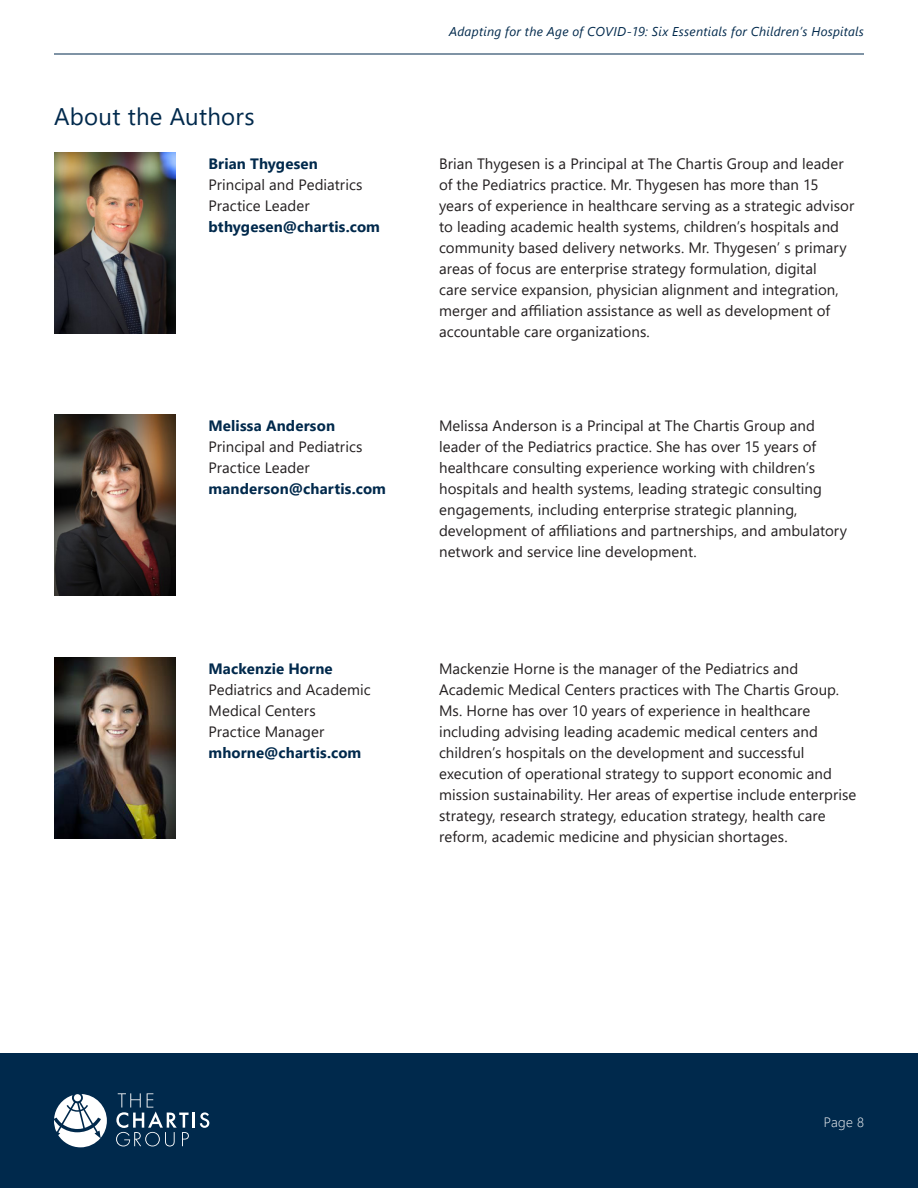
<style>
.page{position:relative;width:918px;height:1188px;background:#fff}
.page>*{position:absolute;margin:0;border:0;box-sizing:border-box;transform-origin:0 0}
.Chartis_-_Heading_1{font:24px "Segoe UI";letter-spacing:.01em;color:#00294c}
.Chartis_-_Author_Bio{font:15px/21px "Segoe UI";letter-spacing:.005em;color:#231f20}
.Chartis_-_Body_Copy{font:15px "Segoe UI";letter-spacing:.005em;color:#231f20}
.Chartis_-_Body_Copy-2{font:700 15px "Segoe UI";letter-spacing:.01em;color:#00294c}
.t1{font:300 13.5px "Segoe UI";color:#fff}
.t2{font:italic 12.75px "Segoe UI";letter-spacing:.02em;color:#00294c}
</style>
<div class="page">
<div style="left:0;top:1053px;width:918px;height:135px;background:#00294c"></div>
<hr style="left:54px;top:54px;width:810px;height:1px;background:#00294c">
<svg style="left:54px;top:1094px;width:53px;height:53px"></svg>
<svg style="left:116px;top:1093px;width:93px;height:53px"></svg>
<img style="left:54px;top:152px;width:122px;height:182px">
<img style="left:54px;top:414px;width:122px;height:182px">
<img style="left:54px;top:657px;width:122px;height:182px">
<p class="Chartis_-_Heading_1" style="left:54px;top:94px;width:202px">About the Authors</p>
<p class="Chartis_-_Body_Copy-2" style="left:208px;top:150px;width:111px">Brian Thygesen</p>
<p class="Chartis_-_Body_Copy" style="left:208px;top:171px;width:155px">Principal and Pediatrics</p>
<p class="Chartis_-_Body_Copy" style="left:208px;top:192px;width:103px">Practice Leader</p>
<p class="Chartis_-_Body_Copy-2" style="left:208px;top:213px;width:173px">bthygesen@chartis.com</p>
<p class="Chartis_-_Body_Copy-2" style="left:208px;top:412px;width:128px">Melissa Anderson</p>
<p class="Chartis_-_Body_Copy" style="left:208px;top:433px;width:155px">Principal and Pediatrics</p>
<p class="Chartis_-_Body_Copy" style="left:208px;top:454px;width:103px">Practice Leader</p>
<p class="Chartis_-_Body_Copy-2" style="left:208px;top:475px;width:179px">manderson@chartis.com</p>
<p class="Chartis_-_Body_Copy-2" style="left:208px;top:655px;width:126px">Mackenzie Horne</p>
<p class="Chartis_-_Body_Copy" style="left:208px;top:676px;width:164px">Pediatrics and Academic</p>
<p class="Chartis_-_Body_Copy" style="left:208px;top:697px;width:109px">Medical Centers</p>
<p class="Chartis_-_Body_Copy" style="left:208px;top:718px;width:117px">Practice Manager</p>
<p class="Chartis_-_Body_Copy-2" style="left:208px;top:739px;width:154px">mhorne@chartis.com</p>
<p class="t2" style="left:449px;top:20px;width:416px">Adapting for the Age of COVID-19: Six Essentials for Children’s Hospitals</p>
<p class="Chartis_-_Author_Bio" style="left:439px;top:152px;width:417px">Brian Thygesen is a Principal at The Chartis Group and leader of the Pediatrics practice. Mr. Thygesen has more than 15 years of experience in healthcare serving as a strategic advisor to leading academic health systems, children’s hospitals and community based delivery networks. Mr. Thygesen’ s primary areas of focus are enterprise strategy formulation, digital<br>care service expansion, physician alignment and integration, merger and affiliation assistance as well as development of accountable care organizations.</p>
<p class="Chartis_-_Author_Bio" style="left:439px;top:414px;width:410px">Melissa Anderson is a Principal at The Chartis Group and leader of the Pediatrics practice. She has over 15 years of healthcare consulting experience working with children’s hospitals and health systems, leading strategic consulting engagements, including enterprise strategic planning, development of affiliations and partnerships, and ambulatory network and service line development.</p>
<p class="Chartis_-_Author_Bio" style="left:439px;top:657px;width:419px">Mackenzie Horne is the manager of the Pediatrics and Academic Medical Centers practices with The Chartis Group.<br>Ms. Horne has over 10 years of experience in healthcare including advising leading academic medical centers and children’s hospitals on the development and successful execution of operational strategy to support economic and mission sustainability. Her areas of expertise include enterprise strategy, research strategy, education strategy, health care reform, academic medicine and physician shortages.</p>
<p class="t1" style="left:824px;top:1109px;width:42px">Page 8</p>
</div>
